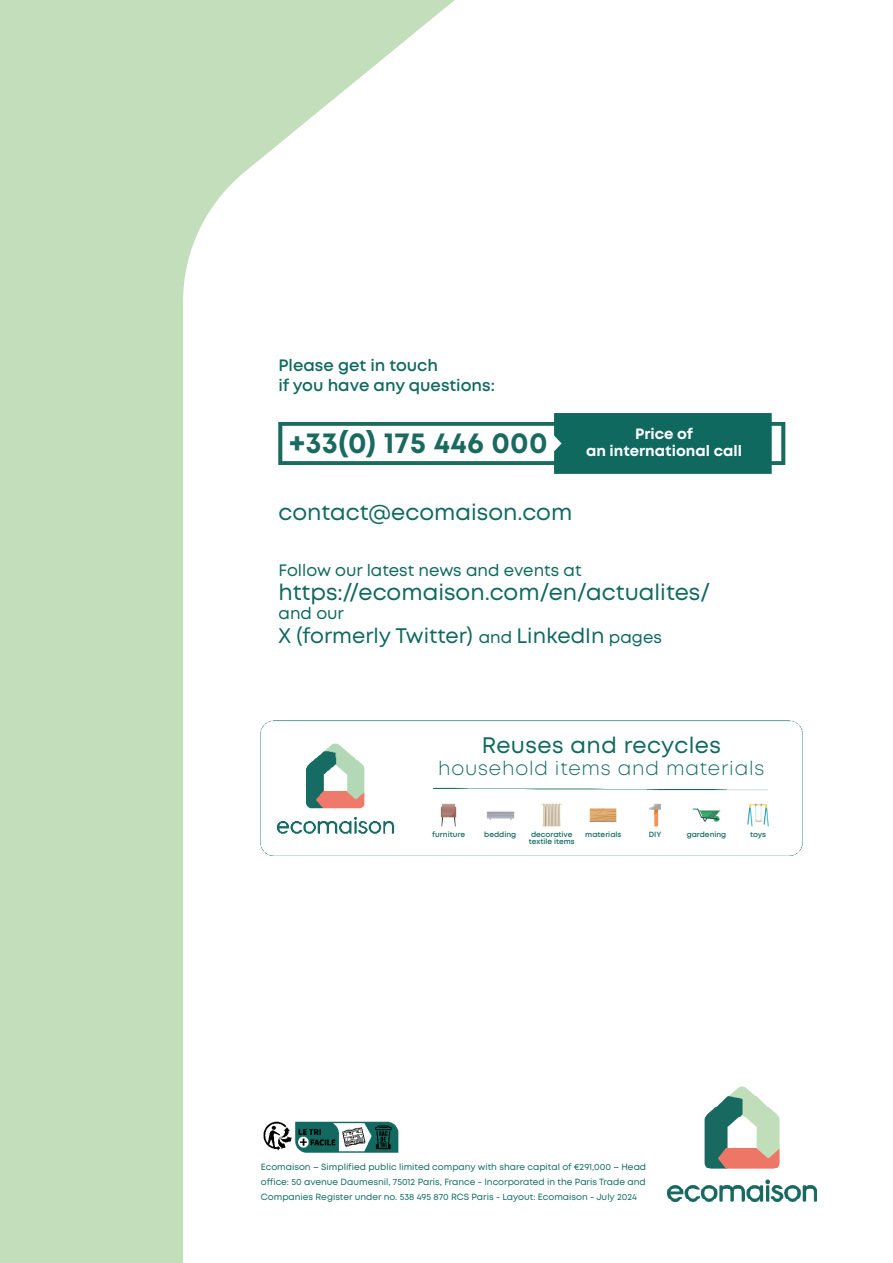
<style>
.page{position:relative;width:893px;height:1263px;background:#c2deba}
.page>*{position:absolute;margin:0;border:0;box-sizing:border-box;transform-origin:0 0}
.t1{font:700 29.25px "Mont";letter-spacing:.01em;color:#1a6a5f}
.t2{font:22.35px "Mont";color:#0f695f}
.t3{font:22.35px "Mont";letter-spacing:.02em;color:#0f695f}
.t4{font:21px "Mont";color:#0f695f}
.t5{font:300 19.5px "Mont";letter-spacing:.04em;color:#0f695f}
.t6{font:600 16.5px/19.5px "Mont";color:#0f695f}
.t7{font:16.5px "Mont";color:#0f695f}
.t8{font:700 15px/16.5px "Mont";color:#fff;text-align:center}
.t9{font:9px/15px "Mont";color:#0f695f;text-align:justify}
.t10{font:600 7.5px "Mont";color:#0f695f}
.s1{font-size:16.5px}
</style>
<div class="page">
<div style="left:183px;top:0;width:710px;height:1263px;background:#fff"></div>
<img style="left:667px;top:1086px;width:149px;height:115px">
<img style="left:261px;top:721px;width:542px;height:134px">
<svg style="left:278px;top:413px;width:507px;height:61px"></svg>
<img style="left:261px;top:1119px;width:140px;height:36px">
<div style="left:426px;top:731px;width:350px;height:49px;background:#fff"></div>
<div style="left:421px;top:798px;width:355px;height:49px;background:#fff"></div>
<img style="left:589px;top:808px;width:28px;height:14px">
<img style="left:649px;top:803px;width:12px;height:24px">
<img style="left:692px;top:808px;width:29px;height:14px">
<img style="left:440px;top:803px;width:17px;height:24px">
<img style="left:486px;top:811px;width:29px;height:9px">
<img style="left:747px;top:803px;width:22px;height:24px">
<img style="left:541px;top:803px;width:21px;height:24px">
<h3 class="t6" style="left:278px;top:356px;width:218px">Please get in touch<br>if you have any questions:</h3>
<h1 class="t1" style="left:289px;top:424px;width:260px">+33(0) 175 446 000</h1>
<h3 class="t8" style="left:586px;top:426px;width:157px">Price of<br>an international call</h3>
<h2 class="t2" style="left:278px;top:498px;width:295px">contact@ecomaison.com</h2>
<h3 class="t7" style="left:278px;top:559px;width:305px">Follow our latest news and events at</h3>
<h2 class="t2" style="left:278px;top:578px;width:433px">https://ecomaison.com/en/actualites/</h2>
<h3 class="t7" style="left:278px;top:603px;width:67px">and our</h3>
<h3 class="t4" style="left:278px;top:622px;width:385px">X (formerly Twitter) <span class="s1">and</span> LinkedIn <span class="s1">pages</span></h3>
<h2 class="t3" style="left:482px;top:731px;width:241px">Reuses and recycles</h2>
<h3 class="t5" style="left:438px;top:756px;width:328px">household items and materials</h3>
<p class="t10" style="left:432px;top:829px;width:34px">furniture</p>
<p class="t10" style="left:484px;top:829px;width:34px">bedding</p>
<p class="t10" style="left:531px;top:829px;width:43px">decorative</p>
<p class="t10" style="left:585px;top:829px;width:38px">materials</p>
<p class="t10" style="left:649px;top:829px;width:14px">DIY</p>
<p class="t10" style="left:687px;top:829px;width:41px">gardening</p>
<p class="t10" style="left:750px;top:829px;width:18px">toys</p>
<p class="t10" style="left:529px;top:837px;width:48px">textile items</p>
<p class="t9" style="left:261px;top:1159px;width:387px">Ecomaison – Simplified public limited company with share capital of €291,000 – Head office: 50 avenue Daumesnil, 75012 Paris, France - Incorporated in the Paris Trade and Companies Register under no. 538 495 870 RCS Paris - Layout: Ecomaison - July 2024</p>
</div>
